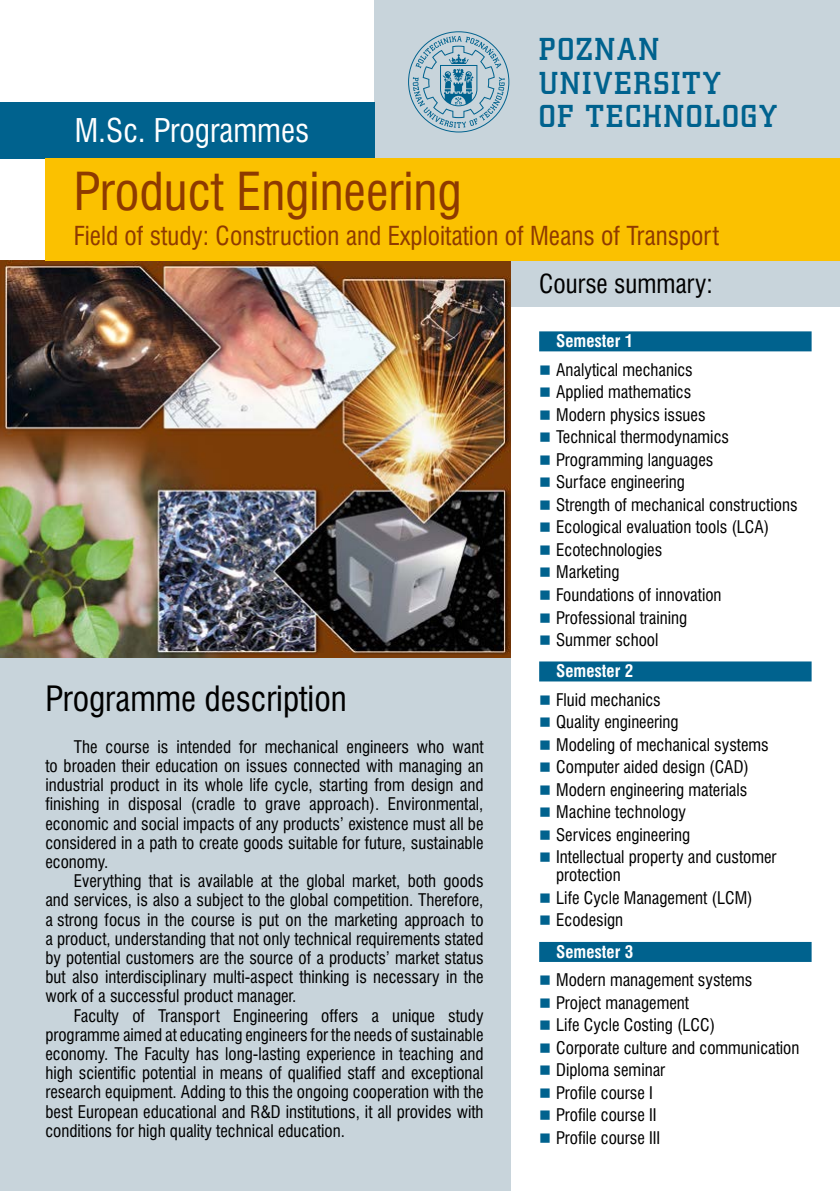
<style>
.page{position:relative;width:840px;height:1191px;background:#fff}
.page>*{position:absolute;margin:0;border:0;box-sizing:border-box;transform-origin:0 0}
.t1{font:48px "Swis 721 Cn PL";color:#8e3a00}
.t2{font:32px "Swis 721 Cn PL";color:#000}
.t3{font:30px "Swis 721 Cn PL";color:#fff}
.t4{font:28px/33.6px "Square Slab 711 Md PL";letter-spacing:.075em;color:#00628e}
.t5{font:24px "Swis 721 Cn PL";color:#8e3a00}
.t6{font:24px "Swis 721 Cn PL";color:#000}
.t7{font:16px/22.6px "Swis 721 Cn PL";color:#000}
.t8{font:700 16px "Swis 721 Cn PL";color:#fff}
</style>
<div class="page">
<div style="left:374px;top:0;width:465px;height:306px;background:#c8d4db"></div>
<div style="left:0;top:102px;width:374px;height:57px;background:#00628e"></div>
<div style="left:0;top:283px;width:510px;height:908px;background:#c8d4db"></div>
<div style="left:539px;top:331px;width:272px;height:20px;background:#00628e"></div>
<div style="left:539px;top:661px;width:272px;height:20px;background:#00628e"></div>
<div style="left:539px;top:942px;width:272px;height:20px;background:#00628e"></div>
<svg style="left:408px;top:31px;width:101px;height:101px"></svg>
<img style="left:0;top:261px;width:510px;height:397px">
<div style="left:45px;top:159px;width:794px;height:102px;background:#fbc100"></div>
<h3 class="t3" style="left:75px;top:111px;width:236px">M.Sc. Programmes</h3>
<h3 class="t4" style="left:539px;top:32px;width:239px">POZNAN<br>UNIVERSITY<br>OF TECHNOLOGY</h3>
<h1 class="t1" style="left:74px;top:161px;width:389px">Product Engineering</h1>
<h3 class="t5" style="left:74px;top:220px;width:646px">Field of study: Construction and Exploitation of Means of Transport</h3>
<h2 class="t2" style="left:45px;top:678px;width:303px">Programme description</h2>
<p class="t7" style="left:45px;top:737px;width:439px;line-height:19.2px;text-align:justify;text-indent:28px">The course is intended for mechanical engineers who want to broaden their education on issues connected with managing an industrial product in its whole life cycle, starting from design and finishing in disposal (cradle to grave approach). Environmental, economic and social impacts of any products’ existence must all be considered in a path to create goods suitable for future, sustainable economy.</p>
<p class="t7" style="left:45px;top:871px;width:439px;line-height:19.2px;text-align:justify;text-indent:28px">Everything that is available at the global market, both goods and services, is also a subject to the global competition. Therefore, a strong focus in the course is put on the marketing approach to a product, understanding that not only technical requirements stated by potential customers are the source of a products’ market status but also interdisciplinary multi-aspect thinking is necessary in the work of a successful product manager.</p>
<p class="t7" style="left:45px;top:1005px;width:439px;line-height:19.2px;text-align:justify;text-indent:28px">Faculty of Transport Engineering offers a unique study programme aimed at educating engineers for the needs of sustainable economy. The Faculty has long-lasting experience in teaching and high scientific potential in means of qualified staff and exceptional research equipment. Adding to this the ongoing cooperation with the best European educational and R&amp;D institutions, it all provides with conditions for high quality technical education.</p>
<h3 class="t6" style="left:539px;top:269px;width:175px">Course summary:</h3>
<p class="t8" style="left:556px;top:331px;width:78px">Semester 1</p>
<p class="t7" style="left:556px;top:358px;width:243px">Analytical mechanics<br>Applied mathematics<br>Modern physics issues<br>Technical thermodynamics<br>Programming languages<br>Surface engineering<br>Strength of mechanical constructions<br>Ecological evaluation tools (LCA)<br>Ecotechnologies<br>Marketing<br>Foundations of innovation<br>Professional training<br>Summer school</p>
<p class="t8" style="left:556px;top:661px;width:78px">Semester 2</p>
<p class="t7" style="left:556px;top:688px;width:222px">Fluid mechanics<br>Quality engineering<br>Modeling of mechanical systems<br>Computer aided design (CAD)<br>Modern engineering materials<br>Machine technology<br>Services engineering<br>Intellectual property and customer</p>
<p class="t7" style="left:556px;top:864px;width:198px">protection<br>Life Cycle Management (LCM)<br>Ecodesign</p>
<p class="t8" style="left:556px;top:941px;width:78px">Semester 3</p>
<p class="t7" style="left:556px;top:968px;width:245px">Modern management systems<br>Project management<br>Life Cycle Costing (LCC)<br>Corporate culture and communication<br>Diploma seminar<br>Profile course I<br>Profile course II<br>Profile course III</p>
</div>
